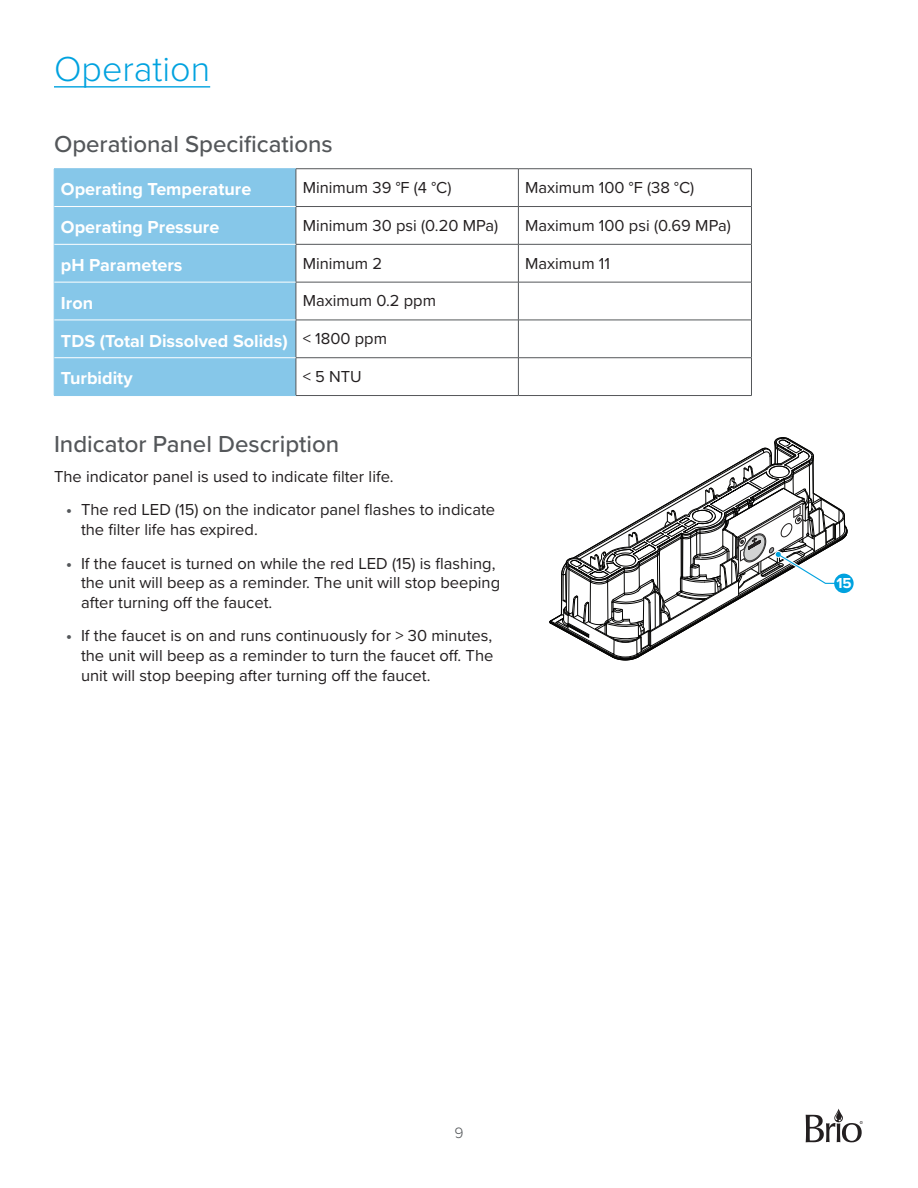
<style>
.page{position:relative;width:918px;height:1188px;background:#fff}
.page>*{position:absolute;margin:0;border:0;box-sizing:border-box;transform-origin:0 0}
.t1{font:300 36px "Proxima Nova";color:#00a2df}
.Heading_2{font:500 24px "Proxima Nova";color:#54575a}
.Table_Header{font:700 18px "Proxima Nova";color:#fff}
.Body{font:16.5px/19.8px "Proxima Nova";color:#231f20}
.Table_Body{font:16.5px "Proxima Nova";color:#231f20}
.t2{font:300 15.6px "Proxima Nova";color:#54575a}
.t3{font:700 15px "Proxima Nova";color:#fff}
.s1{font-weight:700;color:#54575a}
</style>
<div class="page">
<svg style="left:806px;top:1108px;width:57px;height:34px"></svg>
<hr style="left:54px;top:86px;width:156px;height:2px;background:#00a2df">
<div style="left:55px;top:169px;width:241px;height:226px;background:#86c7e9"></div>
<hr style="left:296px;top:282px;width:222px;height:1px;background:#54575a">
<hr style="left:518px;top:282px;width:234px;height:1px;background:#54575a">
<hr style="left:296px;top:320px;width:222px;height:1px;background:#54575a">
<hr style="left:518px;top:320px;width:234px;height:1px;background:#54575a">
<hr style="left:296px;top:357px;width:222px;height:1px;background:#54575a">
<hr style="left:518px;top:357px;width:234px;height:1px;background:#54575a">
<hr style="left:296px;top:168px;width:222px;height:1px;background:#54575a">
<hr style="left:518px;top:168px;width:234px;height:1px;background:#54575a">
<hr style="left:296px;top:206px;width:222px;height:1px;background:#54575a">
<hr style="left:518px;top:206px;width:234px;height:1px;background:#54575a">
<hr style="left:296px;top:244px;width:222px;height:1px;background:#54575a">
<hr style="left:518px;top:244px;width:234px;height:1px;background:#54575a">
<hr style="left:296px;top:395px;width:222px;height:1px;background:#54575a">
<hr style="left:518px;top:395px;width:234px;height:1px;background:#54575a">
<hr style="left:54px;top:169px;width:1px;height:38px;background:#86c7e9">
<hr style="left:54px;top:207px;width:1px;height:37px;background:#86c7e9">
<hr style="left:54px;top:244px;width:1px;height:38px;background:#86c7e9">
<hr style="left:54px;top:282px;width:1px;height:38px;background:#86c7e9">
<hr style="left:54px;top:320px;width:1px;height:38px;background:#86c7e9">
<hr style="left:54px;top:358px;width:1px;height:37px;background:#86c7e9">
<hr style="left:518px;top:169px;width:1px;height:37px;background:#54575a">
<hr style="left:751px;top:169px;width:1px;height:37px;background:#54575a">
<hr style="left:518px;top:207px;width:1px;height:37px;background:#54575a">
<hr style="left:751px;top:207px;width:1px;height:37px;background:#54575a">
<hr style="left:518px;top:245px;width:1px;height:37px;background:#54575a">
<hr style="left:751px;top:245px;width:1px;height:37px;background:#54575a">
<hr style="left:518px;top:282px;width:1px;height:38px;background:#54575a">
<hr style="left:751px;top:282px;width:1px;height:38px;background:#54575a">
<hr style="left:518px;top:320px;width:1px;height:38px;background:#54575a">
<hr style="left:751px;top:320px;width:1px;height:38px;background:#54575a">
<hr style="left:518px;top:358px;width:1px;height:37px;background:#54575a">
<hr style="left:751px;top:358px;width:1px;height:37px;background:#54575a">
<hr style="left:296px;top:169px;width:1px;height:37px;background:#54575a">
<hr style="left:296px;top:207px;width:1px;height:37px;background:#54575a">
<hr style="left:296px;top:245px;width:1px;height:37px;background:#54575a">
<hr style="left:296px;top:282px;width:1px;height:38px;background:#54575a">
<hr style="left:296px;top:320px;width:1px;height:38px;background:#54575a">
<hr style="left:296px;top:358px;width:1px;height:37px;background:#54575a">
<hr style="left:54px;top:168px;width:242px;height:1px;background:#86c7e9">
<hr style="left:54px;top:395px;width:242px;height:1px;background:#86c7e9">
<hr style="left:54px;top:206px;width:242px;height:1px;background:#fff">
<hr style="left:54px;top:244px;width:242px;height:1px;background:#fff">
<hr style="left:54px;top:282px;width:242px;height:1px;background:#fff">
<hr style="left:54px;top:320px;width:242px;height:1px;background:#fff">
<hr style="left:54px;top:357px;width:242px;height:1px;background:#fff">
<svg style="left:550px;top:437px;width:298px;height:223px"></svg>
<div style="left:834px;top:574px;width:20px;height:19px;background:#00a2df;border-radius:50%"></div>
<p class="t1" style="left:54px;top:42px;width:158px">Operation</p>
<p class="Heading_2" style="left:54px;top:126px;width:280px">Operational Specifications</p>
<p class="Table_Header" style="left:61px;top:176px;width:192px">Operating Temperature</p>
<p class="Table_Body" style="left:303px;top:175px;width:150px">Minimum 39 °F (4 °C)</p>
<p class="Table_Body" style="left:525px;top:175px;width:171px">Maximum 100 °F (38 °C)</p>
<p class="Table_Header" style="left:61px;top:214px;width:160px">Operating Pressure</p>
<p class="Table_Body" style="left:303px;top:213px;width:197px">Minimum 30 psi (0.20 MPa)</p>
<p class="Table_Body" style="left:525px;top:213px;width:207px">Maximum 100 psi (0.69 MPa)</p>
<p class="Table_Header" style="left:61px;top:252px;width:123px">pH Parameters</p>
<p class="Table_Body" style="left:303px;top:251px;width:81px">Minimum 2</p>
<p class="Table_Body" style="left:525px;top:251px;width:86px">Maximum 11</p>
<p class="Table_Header" style="left:61px;top:289px;width:34px">Iron</p>
<p class="Table_Body" style="left:303px;top:289px;width:135px">Maximum 0.2 ppm</p>
<p class="Table_Header" style="left:61px;top:327px;width:228px">TDS (Total Dissolved Solids)</p>
<p class="Table_Body" style="left:303px;top:326px;width:86px">&lt; 1800 ppm</p>
<p class="Table_Header" style="left:61px;top:365px;width:73px">Turbidity</p>
<p class="Table_Body" style="left:303px;top:364px;width:61px">&lt; 5 NTU</p>
<p class="Heading_2" style="left:54px;top:426px;width:287px">Indicator Panel Description</p>
<p class="Body" style="left:54px;top:466px;width:341px">The indicator panel is used to indicate filter life.</p>
<p class="Body" style="left:81px;top:499px;width:416px;text-indent:-15px"><span class="s1">•</span> The red LED (15) on the indicator panel flashes to indicate the filter life has expired.</p>
<p class="Body" style="left:81px;top:552px;width:421px;text-indent:-15px"><span class="s1">•</span> If the faucet is turned on while the red LED (15) is flashing, the unit will beep as a reminder. The unit will stop beeping after turning off the faucet.</p>
<p class="Body" style="left:81px;top:625px;width:414px;text-align:justify;text-indent:-15px"><span class="s1">•</span> If the faucet is on and runs continuously for &gt; 30 minutes, the unit will beep as a reminder to turn the faucet off. The unit will stop beeping after turning off the faucet.</p>
<p class="t3" style="left:836px;top:572px;width:17px">15</p>
<p class="t2" style="left:454px;top:1122px;width:11px">9</p>
</div>
